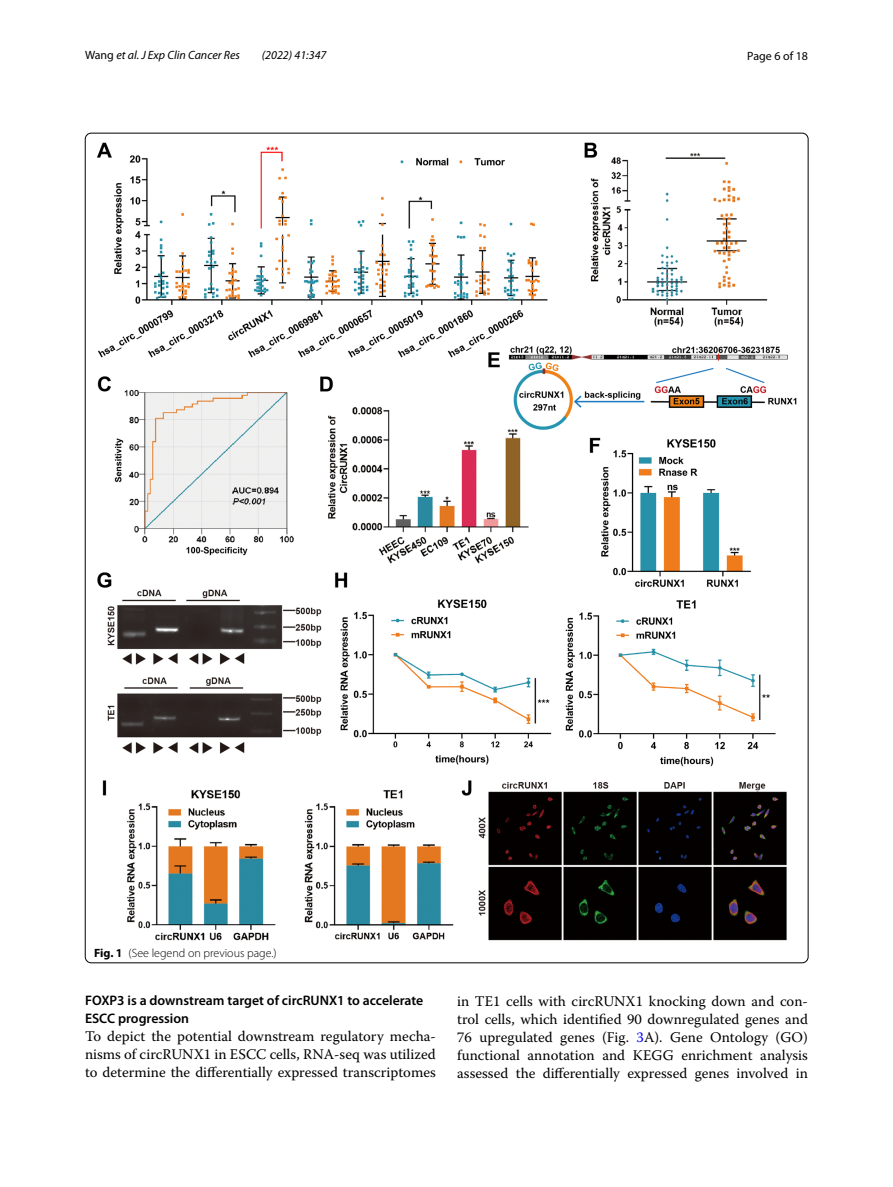
<style>
.page{position:relative;width:893px;height:1187px;background:#fff}
.page>*{position:absolute;margin:0;border:0;box-sizing:border-box;transform-origin:0 0}
.t1{font:14.7px/18px "Warnock Pro";color:#000;text-align:justify}
.t2{font:600 13.8px/18px "Myriad Pro";color:#000}
.t3{font:italic 12px "Myriad Pro";color:#000}
.t4{font:300 12px "Myriad Pro";color:#000}
.t5{font:12px "Myriad Pro";color:#000}
.s1{font-style:normal}
.s2{font-weight:700}
.s3{color:#00f}
</style>
<div class="page">
<img style="left:97px;top:142px;width:700px;height:799px">
<p class="t3" style="left:85px;top:48px;width:156px"><span class="s1">Wang</span> et al. J Exp Clin Cancer Res</p>
<p class="t3" style="left:262px;top:48px;width:66px">(2022) 41:347</p>
<p class="t5" style="left:747px;top:48px;width:62px">Page 6 of 18</p>
<p class="t4" style="left:94px;top:946px;width:184px"><span class="s2">Fig. 1</span> (See legend on previous page.)</p>
<p class="t2" style="left:85px;top:991px;width:340px">FOXP3 is a downstream target of circRUNX1 to accelerate<br>ESCC progression</p>
<p class="t1" style="left:85px;top:1027px;width:352px">To depict the potential downstream regulatory mecha&shy;nisms of circRUNX1 in ESCC cells, RNA-seq was utilized to determine the differentially expressed transcriptomes</p>
<p class="t1" style="left:457px;top:991px;width:352px">in TE1 cells with circRUNX1 knocking down and con&shy;trol cells, which identified 90 downregulated genes and 76 upregulated genes (Fig. <span class="s3">3</span>A). Gene Ontology (GO) functional annotation and KEGG enrichment analysis assessed the differentially expressed genes involved in</p>
</div>
